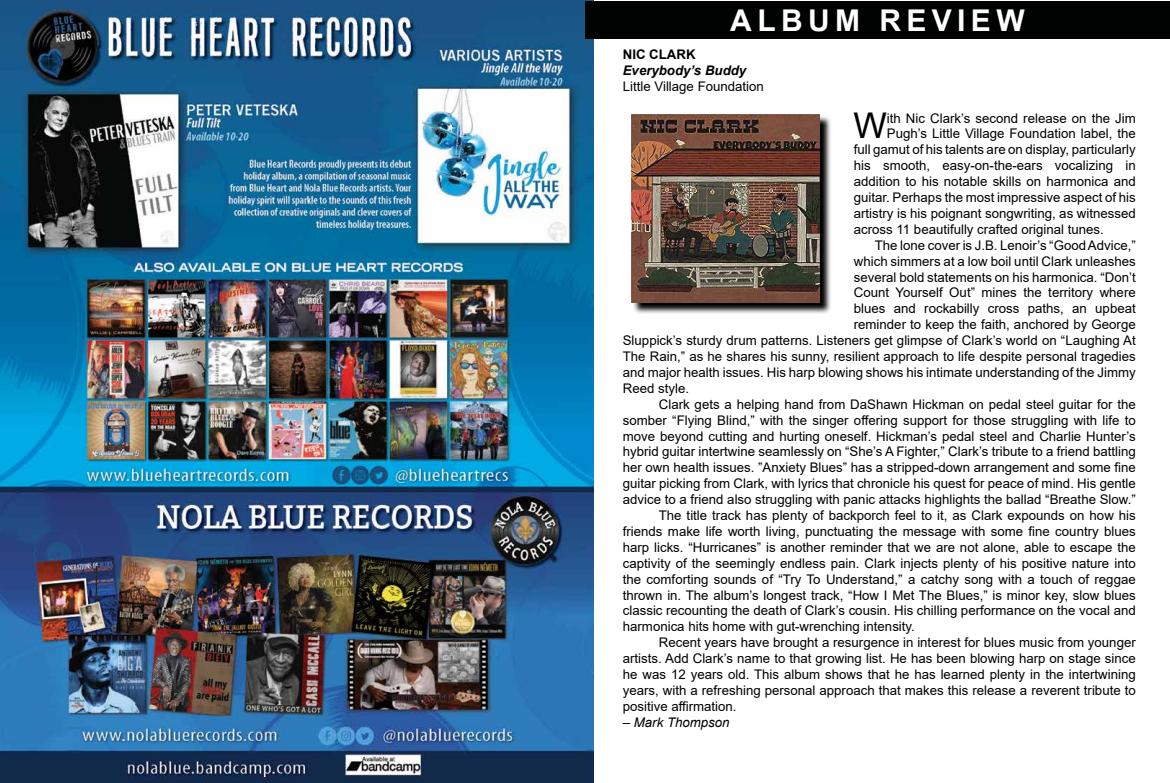
<style>
.page{position:relative;width:1170px;height:783px;background:#fff}
.page>*{position:absolute;margin:0;border:0;box-sizing:border-box;transform-origin:0 0}
.t1{font:35.5px "Arial";color:#000}
.t2{font:700 30px "Arial";letter-spacing:.18em;color:#fff}
.t3{font:13.2px "Arial";color:#000}
.t4{font:italic 700 13.2px "Arial";color:#000}
.t5{font:italic 13.2px "Arial";color:#000}
.t6{font:700 13.2px "Arial";color:#000}
.s1{font-style:normal}
</style>
<div class="page">
<img style="left:0;top:0;width:594px;height:783px">
<div style="left:585px;top:2px;width:585px;height:37px;background:#000101"></div>
<svg style="left:633px;top:116px;width:198px;height:198px;background:#6d6a69"></svg>
<img style="left:631px;top:114px;width:188px;height:188px">
<h2 class="t2" style="left:730px;top:-1px;width:296px">ALBUM REVIEW</h2>
<p class="t6" style="left:623px;top:45px;width:74px">NIC CLARK</p>
<p class="t4" style="left:623px;top:61px;width:125px">Everybody’s Buddy</p>
<p class="t3" style="left:623px;top:77px;width:143px">Little Village Foundation</p>
<h1 class="t1" style="left:853px;top:102px;width:35px">W</h1>
<p class="t3" style="left:887px;top:109px;width:250px">ith Nic Clark’s second release on the Jim</p>
<p class="t3" style="left:887px;top:125px;width:250px">Pugh’s Little Village Foundation label, the</p>
<p class="t3" style="left:854px;top:141px;width:283px">full gamut of his talents are on display, particularly</p>
<p class="t3" style="left:854px;top:157px;width:283px">his smooth, easy-on-the-ears vocalizing in</p>
<p class="t3" style="left:854px;top:172px;width:283px">addition to his notable skills on harmonica and</p>
<p class="t3" style="left:854px;top:188px;width:283px">guitar. Perhaps the most impressive aspect of his</p>
<p class="t3" style="left:854px;top:204px;width:283px">artistry is his poignant songwriting, as witnessed</p>
<p class="t3" style="left:854px;top:220px;width:252px">across 11 beautifully crafted original tunes.</p>
<p class="t3" style="left:875px;top:236px;width:262px">The lone cover is J.B. Lenoir’s “Good Advice,”</p>
<p class="t3" style="left:854px;top:252px;width:283px">which simmers at a low boil until Clark unleashes</p>
<p class="t3" style="left:854px;top:268px;width:283px">several bold statements on his harmonica. “Don’t</p>
<p class="t3" style="left:854px;top:284px;width:283px">Count Yourself Out” mines the territory where</p>
<p class="t3" style="left:854px;top:300px;width:283px">blues and rockabilly cross paths, an upbeat</p>
<p class="t3" style="left:854px;top:316px;width:283px">reminder to keep the faith, anchored by George</p>
<p class="t3" style="left:623px;top:331px;width:515px">Sluppick’s sturdy drum patterns. Listeners get glimpse of Clark’s world on “Laughing At</p>
<p class="t3" style="left:623px;top:347px;width:514px">The Rain,” as he shares his sunny, resilient approach to life despite personal tragedies</p>
<p class="t3" style="left:623px;top:363px;width:514px">and major health issues. His harp blowing shows his intimate understanding of the Jimmy</p>
<p class="t3" style="left:623px;top:379px;width:68px">Reed style.</p>
<p class="t3" style="left:659px;top:395px;width:478px">Clark gets a helping hand from DaShawn Hickman on pedal steel guitar for the</p>
<p class="t3" style="left:623px;top:411px;width:515px">somber “Flying Blind,” with the singer offering support for those struggling with life to</p>
<p class="t3" style="left:623px;top:427px;width:515px">move beyond cutting and hurting oneself. Hickman’s pedal steel and Charlie Hunter’s</p>
<p class="t3" style="left:623px;top:443px;width:515px">hybrid guitar intertwine seamlessly on “She’s A Fighter,” Clark’s tribute to a friend battling</p>
<p class="t3" style="left:623px;top:459px;width:514px">her own health issues. ”Anxiety Blues” has a stripped-down arrangement and some fine</p>
<p class="t3" style="left:623px;top:475px;width:514px">guitar picking from Clark, with lyrics that chronicle his quest for peace of mind. His gentle</p>
<p class="t3" style="left:623px;top:490px;width:514px">advice to a friend also struggling with panic attacks highlights the ballad “Breathe Slow.”</p>
<p class="t3" style="left:659px;top:506px;width:479px">The title track has plenty of backporch feel to it, as Clark expounds on how his</p>
<p class="t3" style="left:623px;top:522px;width:514px">friends make life worth living, punctuating the message with some fine country blues</p>
<p class="t3" style="left:623px;top:538px;width:515px">harp licks. “Hurricanes” is another reminder that we are not alone, able to escape the</p>
<p class="t3" style="left:623px;top:554px;width:514px">captivity of the seemingly endless pain. Clark injects plenty of his positive nature into</p>
<p class="t3" style="left:623px;top:570px;width:514px">the comforting sounds of “Try To Understand,” a catchy song with a touch of reggae</p>
<p class="t3" style="left:623px;top:586px;width:514px">thrown in. The album’s longest track, “How I Met The Blues,” is minor key, slow blues</p>
<p class="t3" style="left:623px;top:602px;width:514px">classic recounting the death of Clark’s cousin. His chilling performance on the vocal and</p>
<p class="t3" style="left:623px;top:618px;width:294px">harmonica hits home with gut-wrenching intensity.</p>
<p class="t3" style="left:659px;top:634px;width:479px">Recent years have brought a resurgence in interest for blues music from younger</p>
<p class="t3" style="left:623px;top:649px;width:514px">artists. Add Clark’s name to that growing list. He has been blowing harp on stage since</p>
<p class="t3" style="left:623px;top:665px;width:514px">he was 12 years old. This album shows that he has learned plenty in the intertwining</p>
<p class="t3" style="left:623px;top:681px;width:515px">years, with a refreshing personal approach that makes this release a reverent tribute to</p>
<p class="t3" style="left:623px;top:697px;width:115px">positive affirmation.</p>
<p class="t5" style="left:623px;top:714px;width:108px"><span class="s1">–</span> Mark Thompson</p>
</div>
